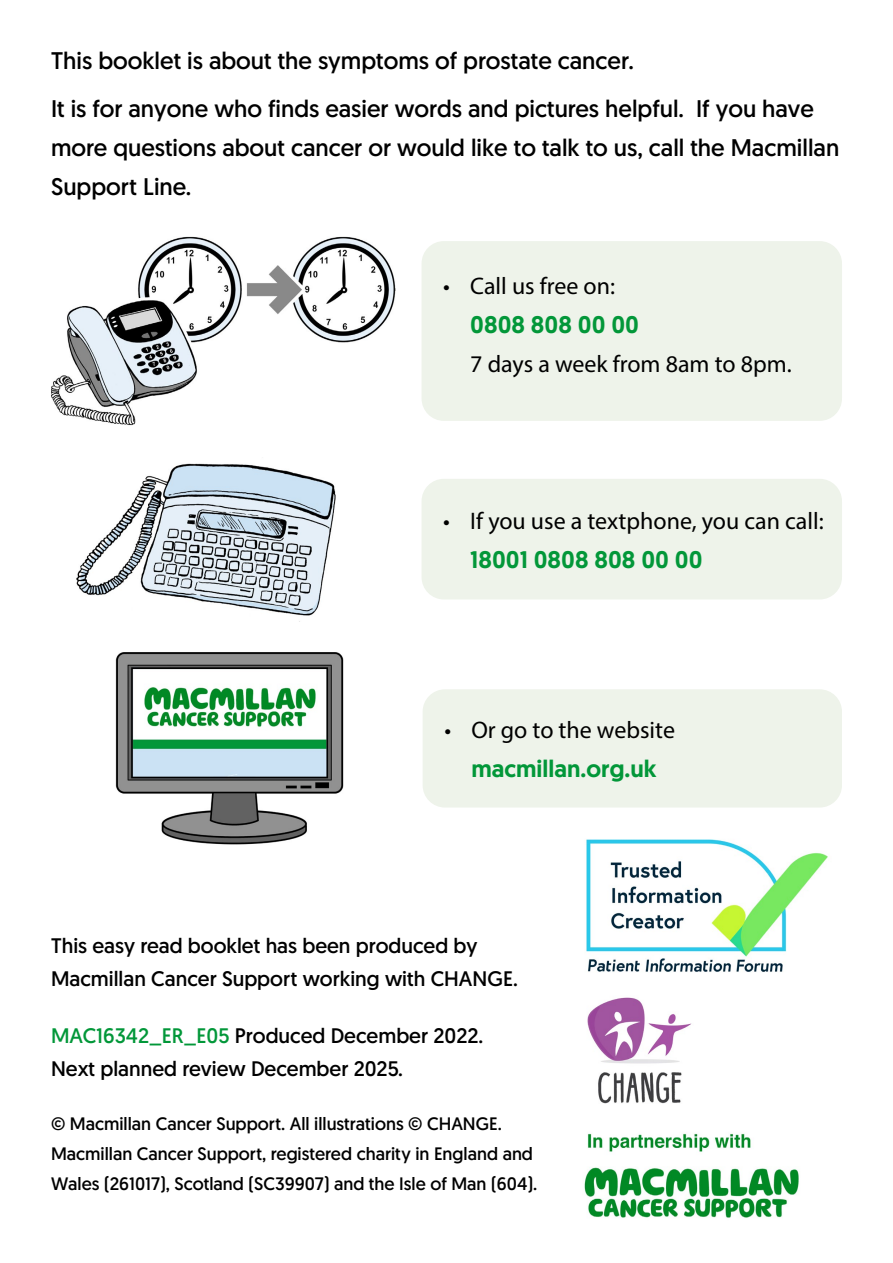
<style>
.page{position:relative;width:893px;height:1263px;background:#fff}
.page>*{position:absolute;margin:0;border:0;box-sizing:border-box;transform-origin:0 0}
.t1{font:24px/39px "Geomanist";color:#000}
.t2{font:24px/39px "Myriad Pro";color:#000}
.t3{font:21px "Geomanist";color:#000}
.t4{font:18px/30px "Geomanist";color:#000}
.s1{font-family:"Geomanist";font-weight:500;color:#029739}
.s2{color:#029739}
</style>
<div class="page">
<img style="left:587px;top:997px;width:105px;height:107px">
<img style="left:584px;top:1133px;width:215px;height:85px">
<img style="left:586px;top:839px;width:242px;height:133px">
<div style="left:422px;top:241px;width:420px;height:180px;background:#eef3ea;border-radius:22px"></div>
<div style="left:422px;top:479px;width:420px;height:120px;background:#eef3ea;border-radius:22px"></div>
<div style="left:423px;top:689px;width:419px;height:118px;background:#eef3ea;border-radius:22px"></div>
<img style="left:76px;top:463px;width:260px;height:153px">
<img style="left:115px;top:652px;width:229px;height:193px">
<img style="left:51px;top:237px;width:344px;height:188px">
<p class="t1" style="left:51px;top:41px;width:584px">This booklet is about the symptoms of prostate cancer.</p>
<p class="t1" style="left:51px;top:89px;width:790px">It is for anyone who finds easier words and pictures helpful. If you have more questions about cancer or would like to talk to us, call the Macmillan<br>Support Line.</p>
<p class="t2" style="left:470px;top:266px;width:323px;text-indent:-27px">• Call us free on:<br><span class="s1">0808 808 00 00<br></span>7 days a week from 8am to 8pm.</p>
<p class="t2" style="left:470px;top:501px;width:355px;text-indent:-27px">• If you use a textphone, you can call:<br><span class="s1">18001 0808 808 00 00</span></p>
<p class="t2" style="left:444px;top:710px;width:232px;text-align:center">• Or go to the website <span class="s1">macmillan.org.uk</span></p>
<p class="t3" style="left:51px;top:932px;width:428px">This easy read booklet has been produced by</p>
<p class="t3" style="left:51px;top:965px;width:468px">Macmillan Cancer Support working with CHANGE.</p>
<p class="t3" style="left:51px;top:1022px;width:434px"><span class="s2">MAC16342_ER_E05</span> Produced December 2022.</p>
<p class="t3" style="left:51px;top:1055px;width:353px">Next planned review December 2025.</p>
<p class="t4" style="left:51px;top:1109px;width:452px">© Macmillan Cancer Support. All illustrations © CHANGE.</p>
<p class="t4" style="left:51px;top:1139px;width:488px">Macmillan Cancer Support, registered charity in England and<br>Wales (261017), Scotland (SC39907) and the Isle of Man (604).</p>
</div>
